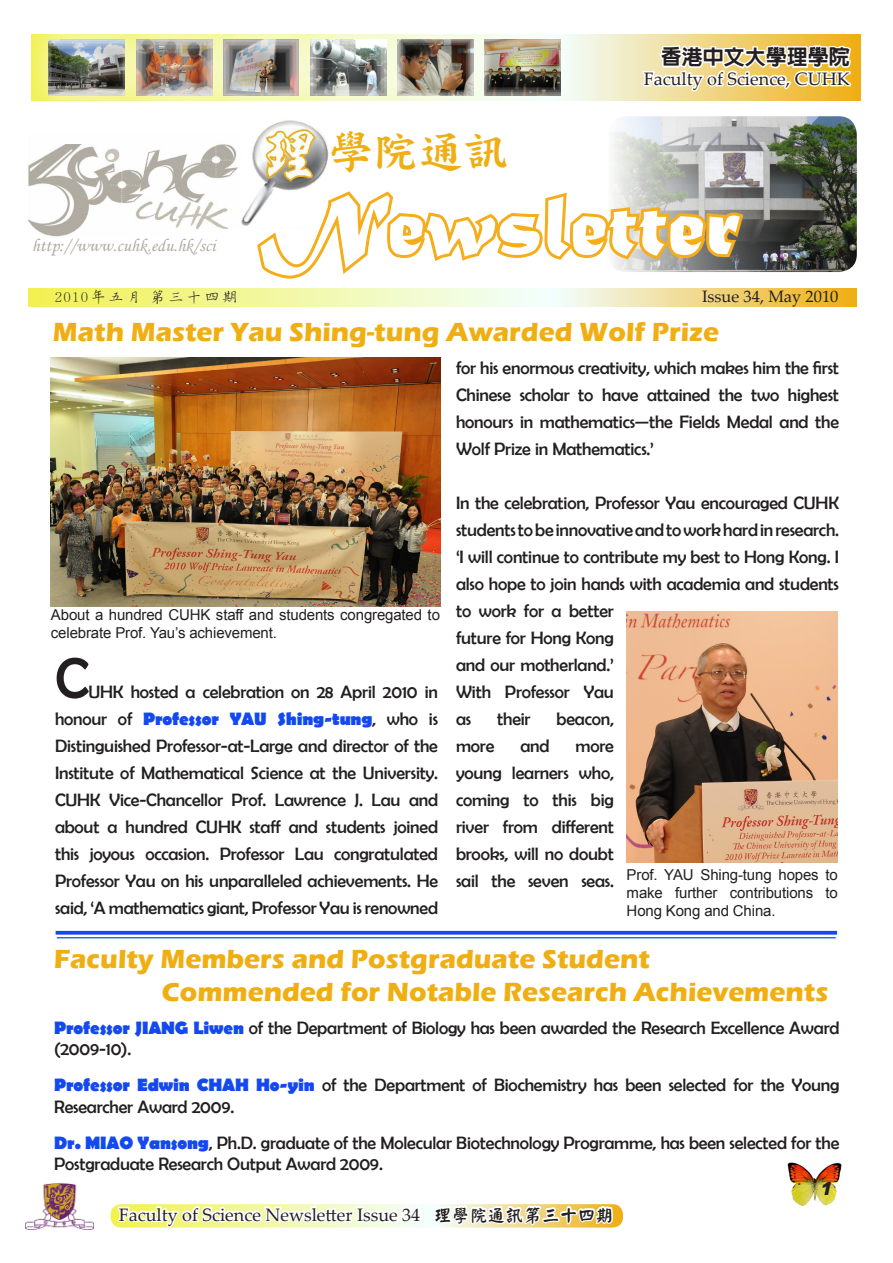
<style>
.page{position:relative;width:893px;height:1263px;background:#fff}
.page>*{position:absolute;margin:0;border:0;box-sizing:border-box;transform-origin:0 0}
.t1{font:90px "Matura MT Script Capitals";color:#fff}
.t2{font:57.3px "Berlin Sans FB";color:#231f20}
.t3{font:45px "DF Kai W9 WIN BF";color:#efaf14}
.t4{font:700 27px "Eras ITC";color:#efaf14}
.t5{font:800 21px "New Gothic";color:#231f20}
.t6{font:18px/27px "Berlin Sans FB";letter-spacing:-.01em;color:#231f20}
.t7{font:18px "Palatino Linotype";color:#231f20}
.t8{font:18px "Monotype Corsiva";color:#b0aaa2}
.t9{font:18px "DF Gang Bi W2 WINP BF";color:#231f20}
.t10{font:italic 900 18px "Arial";color:#231f20}
.t11{font:16.5px "Palatino Linotype";color:#231f20}
.t12{font:15px/18px "Arial";letter-spacing:-.01em;color:#231f20;text-align:justify}
.s1{font-weight:700;color:#1449ef}
.s2{font-family:"DF Yan Kai W5 WINP BF"}
</style>
<div class="page">
<svg style="left:587px;top:34px;width:273px;height:67px;background:#f1e8bb"></svg>
<svg style="left:641px;top:34px;width:212px;height:67px"></svg>
<div style="left:19px;top:10px;width:132px;height:112px;background:#fff;opacity:.75"></div>
<img style="left:49px;top:40px;width:58px;height:56px">
<div style="left:107px;top:10px;width:131px;height:112px;background:#fff;opacity:.75"></div>
<img style="left:136px;top:40px;width:58px;height:56px">
<div style="left:455px;top:10px;width:132px;height:112px;background:#fff;opacity:.75"></div>
<img style="left:500px;top:40px;width:61px;height:56px">
<div style="left:368px;top:10px;width:132px;height:112px;background:#fff;opacity:.75"></div>
<img style="left:413px;top:40px;width:61px;height:56px">
<div style="left:281px;top:10px;width:132px;height:112px;background:#fff;opacity:.75"></div>
<img style="left:325px;top:40px;width:61px;height:56px">
<div style="left:194px;top:10px;width:131px;height:112px;background:#fff;opacity:.75"></div>
<img style="left:223px;top:40px;width:76px;height:56px">
<img style="left:28px;top:116px;width:300px;height:121px">
<svg style="left:28px;top:288px;width:829px;height:18px;background:#f1eb9b"></svg>
<img style="left:613px;top:116px;width:244px;height:156px">
<svg style="left:254px;top:188px;width:493px;height:91px"></svg>
<img style="left:627px;top:611px;width:211px;height:251px">
<img style="left:51px;top:357px;width:389px;height:249px">
<svg style="left:57px;top:931px;width:778px;height:4px;background:#2959f0"></svg>
<hr style="left:57px;top:937px;width:778px;height:1px;background:#1449ef">
<img style="left:26px;top:1183px;width:67px;height:47px">
<svg style="left:111px;top:1204px;width:512px;height:24px"></svg>
<img style="left:787px;top:1162px;width:55px;height:43px">
<p class="t8" style="left:32px;top:235px;width:185px">http://www.cuhk.edu.hk/sci</p>
<p class="t3" style="left:328px;top:129px;width:181px">學院通訊</p>
<p class="t5" style="left:661px;top:46px;width:190px">香港中文大學理學院</p>
<p class="t7" style="left:644px;top:66px;width:207px">Faculty of Science, CUHK</p>
<p class="t1" style="left:261px;top:171px;width:480px">Newsletter</p>
<p class="t9" style="left:54px;top:288px;width:186px">2010年五月 第三十四期</p>
<p class="t11" style="left:702px;top:285px;width:138px">Issue 34, May 2010</p>
<p class="t4" style="left:53px;top:316px;width:668px">Math Master Yau Shing-tung Awarded Wolf Prize</p>
<p class="t12" style="left:51px;top:606px;width:391px">About a hundred CUHK staff and students congregated to celebrate Prof. Yau’s achievement.</p>
<p class="t2" style="left:55px;top:646px;width:35px">C</p>
<p class="t6" style="left:55px;top:678px;width:385px;text-align:justify;text-indent:33px">UHK hosted a celebration on 28 April 2010 in honour of <span class="s1">Professor YAU Shing-tung</span>, who is Distinguished Professor-at-Large and director of the Institute of Mathematical Science at the University.<br>CUHK Vice-Chancellor Prof. Lawrence J. Lau and about a hundred CUHK staff and students joined this joyous occasion. Professor Lau congratulated Professor Yau on his unparalleled achievements. He said, ‘A mathematics giant, Professor Yau is renowned</p>
<p class="t6" style="left:456px;top:354px;width:384px;text-align:justify">for his enormous creativity, which makes him the first Chinese scholar to have attained the two highest honours in mathematics—the Fields Medal and the Wolf Prize in Mathematics.’</p>
<p class="t6" style="left:456px;top:489px;width:385px">In the celebration, Professor Yau encouraged CUHK students to be innovative and to work hard in research. ‘I will continue to contribute my best to Hong Kong. I also hope to join hands with academia and students to work for a better<br>future for Hong Kong<br>and our motherland.’<br>With Professor Yau<br>as</p>
<p class="t6" style="left:497px;top:705px;width:35px">their</p>
<p class="t6" style="left:557px;top:705px;width:59px">beacon,</p>
<p class="t6" style="left:456px;top:732px;width:40px">more</p>
<p class="t6" style="left:520px;top:732px;width:31px">and</p>
<p class="t6" style="left:456px;top:732px;width:159px;text-align:justify;text-indent:119px">more young learners who, coming to this big river from different brooks, will no doubt sail the seven seas.</p>
<p class="t12" style="left:627px;top:866px;width:213px">Prof. YAU Shing-tung hopes to make further contributions to Hong Kong and China.</p>
<p class="t4" style="left:54px;top:944px;width:598px">Faculty Members and Postgraduate Student</p>
<p class="t4" style="left:162px;top:976px;width:668px">Commended for Notable Research Achievements</p>
<p class="t6" style="left:54px;top:1016px;width:787px;line-height:21.6px"><span class="s1">Professor JIANG Liwen</span> of the Department of Biology has been awarded the Research Excellence Award (2009-10).</p>
<p class="t6" style="left:54px;top:1074px;width:787px;line-height:21.6px"><span class="s1">Professor Edwin CHAH Ho-yin</span> of the Department of Biochemistry has been selected for the Young<br>Researcher Award 2009.</p>
<p class="t6" style="left:54px;top:1132px;width:787px;line-height:21.6px"><span class="s1">Dr. MIAO Yansong</span>, Ph.D. graduate of the Molecular Biotechnology Programme, has been selected for the<br>Postgraduate Research Output Award 2009.</p>
<p class="t7" style="left:119px;top:1201px;width:496px">Faculty of Science Newsletter Issue 34 <span class="s2">理學院通訊第三十四期</span></p>
<p class="t10" style="left:820px;top:1178px;width:14px">1</p>
</div>
